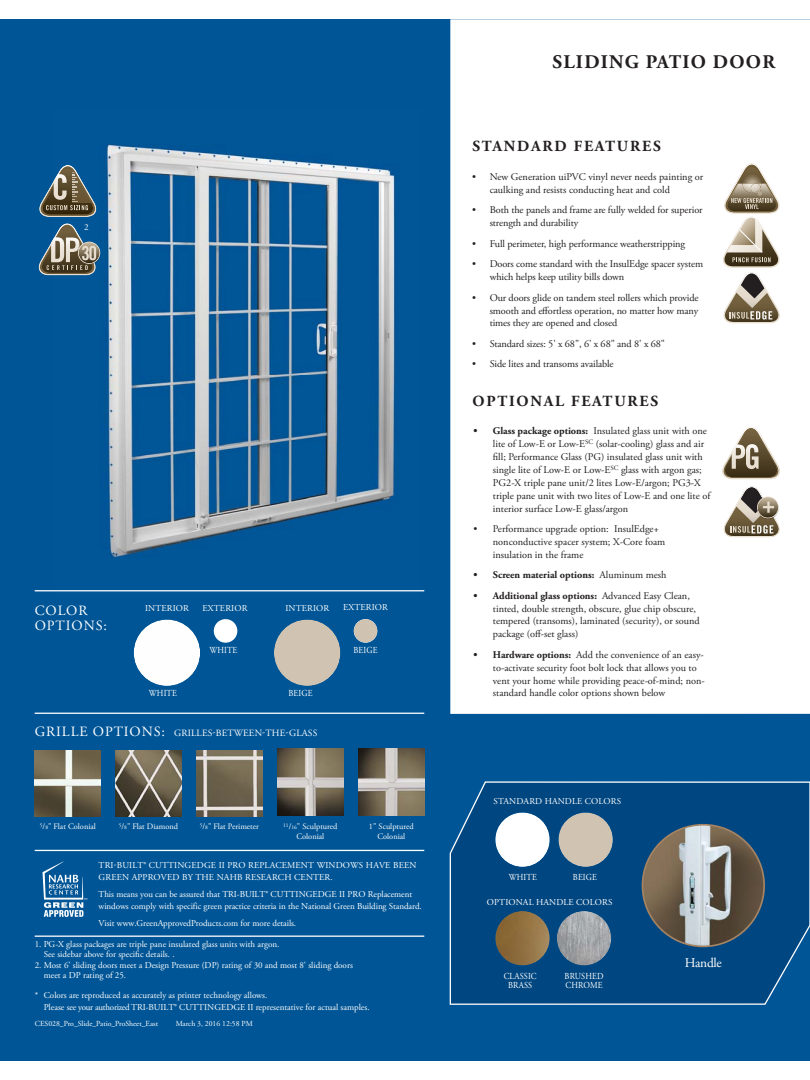
<style>
.page{position:relative;width:810px;height:1080px;background:#fff}
.page>*{position:absolute;margin:0;border:0;box-sizing:border-box;transform-origin:0 0}
.t1{font:700 19.25px "Adobe Garamond Pro";letter-spacing:.065em;color:#231f20}
.t2{font:700 15.38px "Adobe Garamond Pro";letter-spacing:.115em;color:#231f20}
.t3{font:14.12px/15.4px "Adobe Garamond Pro";letter-spacing:.065em;color:#fff}
.t4{font:13.38px "Adobe Garamond Pro";letter-spacing:-.02em;color:#fff}
.t5{font:10.25px/12.9px "Adobe Garamond Pro";color:#231f20}
.t6{font:700 10.25px "Adobe Garamond Pro";color:#231f20}
.t7{font:9.62px "Adobe Garamond Pro";letter-spacing:.015em;color:#fff}
.t8{font:9.12px/9.1px "Adobe Garamond Pro";letter-spacing:.015em;color:#fff;scale:.9 1}
.t9{font:9px/11.6px "Adobe Garamond Pro";color:#fff}
.t10{font:8.38px/10px "Adobe Garamond Pro";color:#fff;text-align:center}
.t11{font:7.75px "Adobe Garamond Pro";color:#fff}
.s1{font-size:14.12px}
.s2{font-size:5.5px}
.s3{font-weight:700}
.s4{font-weight:400}
</style>
<div class="page">
<div style="left:0;top:19px;width:810px;height:1042px;background:#005596"></div>
<div style="left:450px;top:19px;width:360px;height:695px;background:#fff"></div>
<img style="left:53px;top:144px;width:368px;height:448px">
<hr style="left:35px;top:936px;width:389px;height:1px;background:#fff">
<img style="left:197px;top:750px;width:66px;height:66px">
<img style="left:116px;top:750px;width:66px;height:66px">
<img style="left:35px;top:750px;width:66px;height:66px">
<img style="left:278px;top:749px;width:66px;height:66px">
<img style="left:359px;top:749px;width:66px;height:66px">
<hr style="left:35px;top:713px;width:389px;height:1px;background:#fff">
<hr style="left:35px;top:850px;width:389px;height:1px;background:#fff">
<hr style="left:35px;top:590px;width:389px;height:1px;background:#fff">
<svg style="left:723px;top:163px;width:57px;height:160px"></svg>
<svg style="left:723px;top:486px;width:57px;height:51px"></svg>
<div style="left:274px;top:620px;width:66px;height:66px;background:#d0c3b2;border-radius:50%"></div>
<img style="left:354px;top:619px;width:23px;height:24px;border-radius:50%">
<div style="left:134px;top:620px;width:66px;height:66px;background:#fefefe;border-radius:50%"></div>
<div style="left:214px;top:619px;width:23px;height:24px;background:#fff;border-radius:50%"></div>
<svg style="left:39px;top:165px;width:58px;height:52px"></svg>
<img style="left:100px;top:241px;width:1px;height:22px">
<svg style="left:38px;top:223px;width:62px;height:52px"></svg>
<svg style="left:722px;top:428px;width:58px;height:51px"></svg>
<svg style="left:449px;top:781px;width:361px;height:224px"></svg>
<svg style="left:43px;top:861px;width:44px;height:56px"></svg>
<p class="t9" style="left:84px;top:222px;width:6px">2</p>
<h3 class="t3" style="left:35px;top:604px;width:74px">COLOR<br>OPTIONS:</h3>
<p class="t9" style="left:285px;top:603px;width:45px">INTERIOR</p>
<p class="t9" style="left:343px;top:602px;width:46px">EXTERIOR</p>
<p class="t8" style="left:354px;top:646px;width:28px">BEIGE</p>
<p class="t8" style="left:289px;top:690px;width:28px">BEIGE</p>
<p class="t9" style="left:145px;top:603px;width:45px">INTERIOR</p>
<p class="t9" style="left:203px;top:603px;width:46px">EXTERIOR</p>
<p class="t8" style="left:209px;top:646px;width:33px">WHITE</p>
<p class="t8" style="left:149px;top:690px;width:33px">WHITE</p>
<p class="t7" style="left:35px;top:729px;width:284px"><span class="s1">GRILLE OPTIONS:</span> GRILLES-BETWEEN-THE-GLASS</p>
<p class="t10" style="left:40px;top:822px;width:58px"><sup>5</sup>/<span class="s2">8</span>" Flat Colonial</p>
<p class="t10" style="left:283px;top:822px;width:56px"><sup>11</sup>/<span class="s2">16</span>" Sculptured<br>Colonial</p>
<p class="t10" style="left:369px;top:822px;width:46px">1" Sculptured<br>Colonial</p>
<p class="t10" style="left:119px;top:822px;width:61px"><sup>5</sup>/<span class="s2">8</span>" Flat Diamond</p>
<p class="t10" style="left:200px;top:822px;width:61px"><sup>5</sup>/<span class="s2">8</span>" Flat Perimeter</p>
<p class="t9" style="left:99px;top:861px;width:319px">TRI-BUILT® CUTTINGEDGE II PRO REPLACEMENT WINDOWS HAVE BEEN<br>GREEN APPROVED BY THE NAHB RESEARCH CENTER.</p>
<p class="t9" style="left:99px;top:889px;width:325px">This means you can be assured that TRI-BUILT® CUTTINGEDGE II PRO Replacement windows comply with specific green practice criteria in the National Green Building Standard.</p>
<p class="t9" style="left:99px;top:918px;width:199px">Visit www.GreenApprovedProducts.com for more details.</p>
<p class="t9" style="left:44px;top:940px;width:237px;line-height:10.2px;text-indent:-9px">1. PG-X glass packages are triple pane insulated glass units with argon.<br>See sidebar above for specific details. .</p>
<p class="t9" style="left:44px;top:960px;width:311px;line-height:10.2px;text-indent:-9px">2. Most 6' sliding doors meet a Design Pressure (DP) rating of 30 and most 8' sliding doors meet a DP rating of 25.</p>
<p class="t9" style="left:44px;top:991px;width:327px;text-indent:-9px">* Colors are reproduced as accurately as printer technology allows.<br>Please see your authorized TRI-BUILT® CUTTINGEDGE II representative for actual samples.</p>
<p class="t11" style="left:35px;top:1020px;width:125px">CES028_Pro_Slide_Patio_ProSheet_East</p>
<p class="t11" style="left:176px;top:1020px;width:79px">March 3, 2016 12:58 PM</p>
<h1 class="t1" style="left:552px;top:54px;width:224px">SLIDING PATIO DOOR</h1>
<h2 class="t2" style="left:472px;top:140px;width:190px">STANDARD FEATURES</h2>
<p class="t5" style="left:490px;top:171px;width:215px;text-indent:-17px">• New Generation uiPVC vinyl never needs painting or caulking and resists conducting heat and cold</p>
<p class="t5" style="left:490px;top:205px;width:215px;text-indent:-17px">• Both the panels and frame are fully welded for superior strength and durability</p>
<p class="t5" style="left:472px;top:238px;width:214px">• Full perimeter, high performance weatherstripping</p>
<p class="t5" style="left:490px;top:258px;width:215px;text-indent:-17px">• Doors come standard with the InsulEdge spacer system which helps keep utility bills down</p>
<p class="t5" style="left:490px;top:292px;width:210px;text-align:justify;text-indent:-17px">• Our doors glide on tandem steel rollers which provide smooth and effortless operation, no matter how many times they are opened and closed</p>
<p class="t5" style="left:472px;top:338px;width:194px">• Standard sizes: 5' x 68", 6' x 68" and 8' x 68"</p>
<p class="t5" style="left:472px;top:359px;width:143px">• Side lites and transoms available</p>
<h2 class="t2" style="left:472px;top:395px;width:187px">OPTIONAL FEATURES</h2>
<p class="t5" style="left:493px;top:426px;width:219px;text-indent:-19px"><span class="s3">• Glass package options:</span> Insulated glass unit with one lite of Low-E or Low-E<sup>SC</sup> (solar-cooling) glass and air fill; Performance Glass (PG) insulated glass unit with single lite of Low-E or Low-E<sup>SC</sup> glass with argon gas; PG2-X triple pane unit/2 lites Low-E/argon; PG3-X triple pane unit with two lites of Low-E and one lite of interior surface Low-E glass/argon</p>
<p class="t5" style="left:493px;top:523px;width:174px;text-indent:-19px">• Performance upgrade option: InsulEdge+ nonconductive spacer system; X-Core foam insulation in the frame</p>
<p class="t6" style="left:474px;top:571px;width:194px">• Screen material options: <span class="s4">Aluminum mesh</span></p>
<p class="t5" style="left:493px;top:590px;width:208px;text-indent:-19px"><span class="s3">• Additional glass options:</span> Advanced Easy Clean, tinted, double strength, obscure, glue chip obscure, tempered (transoms), laminated (security), or sound package (off-set glass)</p>
<p class="t5" style="left:493px;top:649px;width:213px;text-indent:-19px"><span class="s3">• Hardware options:</span> Add the convenience of an easy&shy;to-activate security foot bolt lock that allows you to vent your home while providing peace-of-mind; non&shy;standard handle color options shown below</p>
<p class="t9" style="left:494px;top:796px;width:129px">STANDARD HANDLE COLORS</p>
<p class="t8" style="left:509px;top:873px;width:33px">WHITE</p>
<p class="t8" style="left:573px;top:873px;width:28px">BEIGE</p>
<p class="t9" style="left:487px;top:897px;width:127px">OPTIONAL HANDLE COLORS</p>
<p class="t8" style="left:504px;top:972px;width:38px;text-align:center">CLASSIC<br>BRASS</p>
<p class="t8" style="left:565px;top:972px;width:45px">BRUSHED<br>CHROME</p>
<h3 class="t4" style="left:685px;top:958px;width:39px">Handle</h3>
</div>
